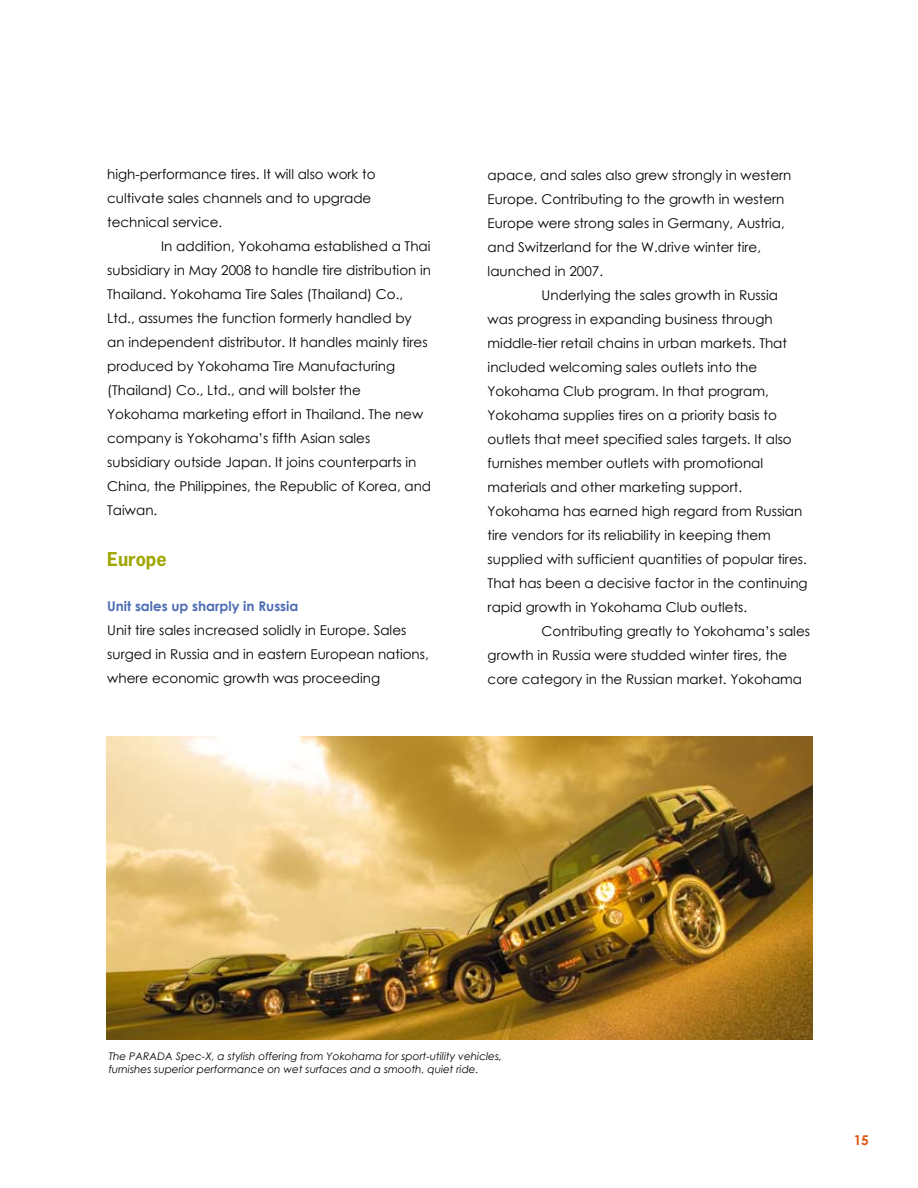
<style>
.page{position:relative;width:918px;height:1188px;background:#fff}
.page>*{position:absolute;margin:0;border:0;box-sizing:border-box;transform-origin:0 0}
.t1{font:700 18px "News Gothic Std";color:#a1a700}
.t2{font:13.5px/24px "Century Gothic";color:#000}
.t3{font:700 13.5px "Century Gothic";color:#4c6cb3}
.t4{font:700 13.5px "Century Gothic";color:#db5310}
.t5{font:italic 10.5px/13.5px "Century Gothic";color:#000}
</style>
<div class="page">
<img style="left:107px;top:736px;width:706px;height:304px">
<p class="t2" style="left:107px;top:162px;width:270px">high-performance tires. It will also work to</p>
<p class="t2" style="left:107px;top:186px;width:266px">cultivate sales channels and to upgrade</p>
<p class="t2" style="left:107px;top:210px;width:117px">technical service.</p>
<p class="t2" style="left:161px;top:234px;width:271px">In addition, Yokohama established a Thai</p>
<p class="t2" style="left:107px;top:258px;width:325px">subsidiary in May 2008 to handle tire distribution in</p>
<p class="t2" style="left:107px;top:282px;width:298px">Thailand. Yokohama Tire Sales (Thailand) Co.,</p>
<p class="t2" style="left:107px;top:306px;width:306px">Ltd., assumes the function formerly handled by</p>
<p class="t2" style="left:107px;top:330px;width:322px">an independent distributor. It handles mainly tires</p>
<p class="t2" style="left:107px;top:354px;width:289px">produced by Yokohama Tire Manufacturing</p>
<p class="t2" style="left:107px;top:378px;width:255px">(Thailand) Co., Ltd., and will bolster the</p>
<p class="t2" style="left:107px;top:402px;width:318px">Yokohama marketing effort in Thailand. The new</p>
<p class="t2" style="left:107px;top:426px;width:265px">company is Yokohama’s fifth Asian sales</p>
<p class="t2" style="left:107px;top:450px;width:311px">subsidiary outside Japan. It joins counterparts in</p>
<p class="t2" style="left:107px;top:474px;width:326px">China, the Philippines, the Republic of Korea, and</p>
<p class="t2" style="left:107px;top:498px;width:52px">Taiwan.</p>
<h1 class="t1" style="left:107px;top:548px;width:61px">Europe</h1>
<p class="t3" style="left:107px;top:598px;width:193px">Unit sales up sharply in Russia</p>
<p class="t2" style="left:107px;top:618px;width:323px">Unit tire sales increased solidly in Europe. Sales surged in Russia and in eastern European nations, where economic growth was proceeding</p>
<p class="t2" style="left:488px;top:163px;width:305px">apace, and sales also grew strongly in western</p>
<p class="t2" style="left:488px;top:187px;width:298px">Europe. Contributing to the growth in western</p>
<p class="t2" style="left:488px;top:211px;width:299px">Europe were strong sales in Germany, Austria,</p>
<p class="t2" style="left:488px;top:235px;width:275px">and Switzerland for the W.drive winter tire,</p>
<p class="t2" style="left:488px;top:259px;width:117px">launched in 2007.</p>
<p class="t2" style="left:542px;top:283px;width:238px">Underlying the sales growth in Russia</p>
<p class="t2" style="left:488px;top:307px;width:287px">was progress in expanding business through</p>
<p class="t2" style="left:488px;top:331px;width:301px">middle-tier retail chains in urban markets. That</p>
<p class="t2" style="left:488px;top:355px;width:271px">included welcoming sales outlets into the</p>
<p class="t2" style="left:488px;top:379px;width:283px">Yokohama Club program. In that program,</p>
<p class="t2" style="left:488px;top:403px;width:291px">Yokohama supplies tires on a priority basis to</p>
<p class="t2" style="left:488px;top:427px;width:306px">outlets that meet specified sales targets. It also</p>
<p class="t2" style="left:488px;top:451px;width:277px">furnishes member outlets with promotional</p>
<p class="t2" style="left:488px;top:475px;width:256px">materials and other marketing support.</p>
<p class="t2" style="left:488px;top:499px;width:316px">Yokohama has earned high regard from Russian</p>
<p class="t2" style="left:488px;top:523px;width:285px">tire vendors for its reliability in keeping them</p>
<p class="t2" style="left:488px;top:547px;width:321px">supplied with sufficient quantities of popular tires.</p>
<p class="t2" style="left:488px;top:571px;width:322px">That has been a decisive factor in the continuing</p>
<p class="t2" style="left:488px;top:595px;width:261px">rapid growth in Yokohama Club outlets.</p>
<p class="t2" style="left:542px;top:619px;width:270px">Contributing greatly to Yokohama’s sales</p>
<p class="t2" style="left:488px;top:643px;width:301px">growth in Russia were studded winter tires, the</p>
<p class="t2" style="left:488px;top:667px;width:316px">core category in the Russian market. Yokohama</p>
<p class="t5" style="left:109px;top:1049px;width:395px">The PARADA Spec-X, a stylish offering from Yokohama for sport-utility vehicles, furnishes superior performance on wet surfaces and a smooth, quiet ride.</p>
<p class="t4" style="left:854px;top:1131px;width:17px">15</p>
</div>
